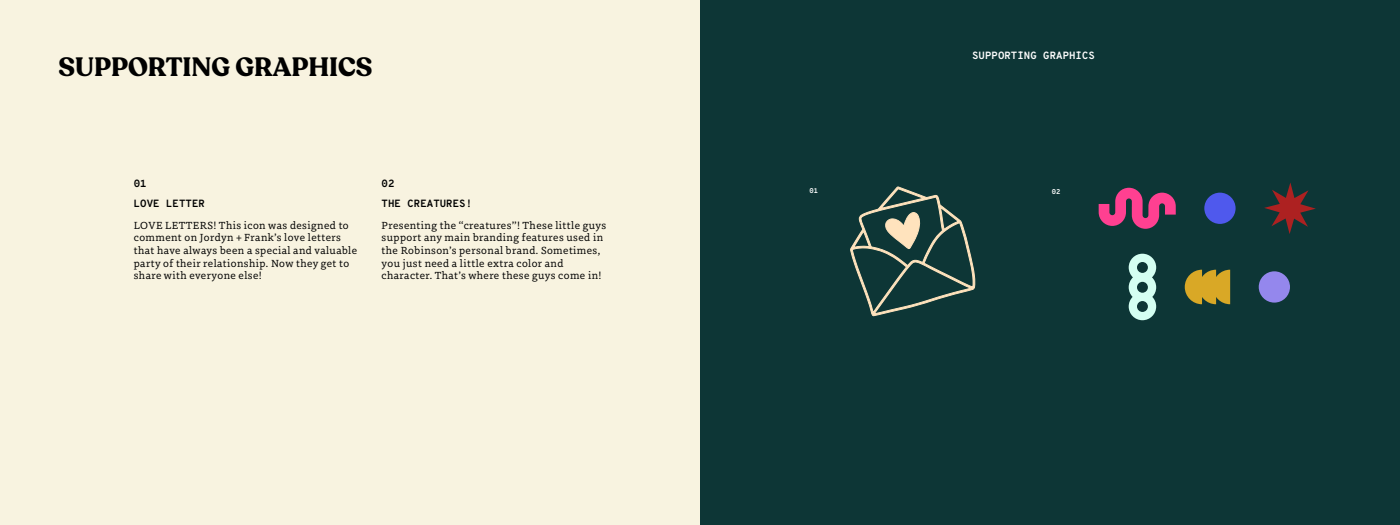
<style>
.page{position:relative;width:1400px;height:525px;background:#fff}
.page>*{position:absolute;margin:0;border:0;box-sizing:border-box;transform-origin:0 0}
.Section_Header{font:700 26.25px "Recoleta";color:#000}
.Paragraph_Dovetail{font:10.5px/12.6px "Dovetail MVB";letter-spacing:.04em;color:#000}
.Small_Subhead{font:300 10.5px "Overpass Mono";color:#000}
.Small_Subhead-2{font:300 10.5px "Overpass Mono";color:#fff}
.Small_Subhead-3{font:300 7px "Overpass Mono";color:#fff}
</style>
<div class="page">
<div style="left:700px;top:0;width:700px;height:525px;background:#0d3636"></div>
<svg style="left:1264px;top:182px;width:52px;height:52px"></svg>
<div style="left:1259px;top:271px;width:31px;height:32px;background:#9487ed;border-radius:50%"></div>
<svg style="left:1099px;top:188px;width:77px;height:41px"></svg>
<svg style="left:1129px;top:254px;width:27px;height:66px"></svg>
<svg style="left:1185px;top:270px;width:45px;height:34px"></svg>
<div style="left:1204px;top:193px;width:32px;height:31px;background:#4f59ed;border-radius:50%"></div>
<div style="left:0;top:0;width:700px;height:525px;background:#f8f3e0"></div>
<svg style="left:850px;top:186px;width:126px;height:131px"></svg>
<p class="Section_Header" style="left:59px;top:50px;width:315px">SUPPORTING GRAPHICS</p>
<p class="Small_Subhead" style="left:134px;top:175px;width:14px">01</p>
<p class="Small_Subhead" style="left:382px;top:175px;width:14px">02</p>
<p class="Paragraph_Dovetail" style="left:134px;top:218px;width:225px">LOVE LETTERS! This icon was designed to comment on Jordyn + Frank’s love letters that have always been a special and valuable party of their relationship. Now they get to share with everyone else!</p>
<p class="Small_Subhead" style="left:134px;top:195px;width:73px">LOVE LETTER</p>
<p class="Small_Subhead" style="left:382px;top:195px;width:92px">THE CREATURES!</p>
<p class="Paragraph_Dovetail" style="left:382px;top:218px;width:226px">Presenting the “creatures”! These little guys support any main branding features used in the Robinson’s personal brand. Sometimes, you just need a little extra color and character. That’s where these guys come in!</p>
<p class="Small_Subhead-2" style="left:972px;top:47px;width:124px">SUPPORTING GRAPHICS</p>
<p class="Small_Subhead-3" style="left:809px;top:185px;width:10px">01</p>
<p class="Small_Subhead-3" style="left:1052px;top:186px;width:10px">02</p>
</div>
